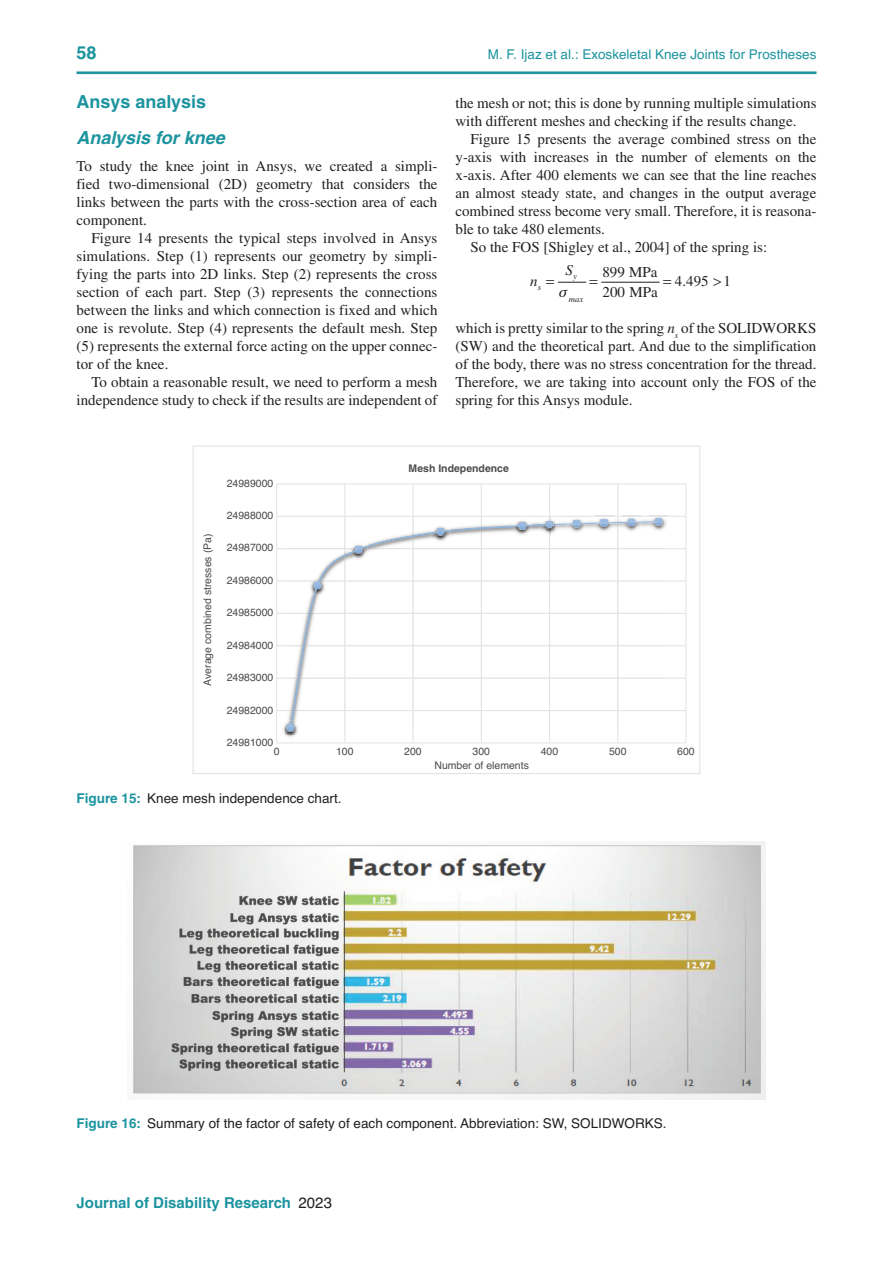
<style>
.page{position:relative;width:893px;height:1263px;background:#fff}
.page>*{position:absolute;margin:0;border:0;box-sizing:border-box;transform-origin:0 0}
.heading2{font:700 18px "Helvetica";color:#1c949f}
.heading3afterheading{font:italic 700 18px "Helvetica";color:#1c949f}
.BodyInd{font:15px/18px "Times";color:#231f20;text-align:justify}
.Body{font:15px/18px "Times";color:#231f20;text-align:justify}
.t1{font:700 15px "Helvetica";color:#1c949f}
.t2{font:italic 15px "Times";color:#231f20}
.Figure_Caption{font:13.5px "Helvetica";color:#231f20}
.t3{font:13.5px "Helvetica";color:#1c949f}
.t4{font:10.5px "Helvetica";color:#4a4b4c}
.t5{font:700 10.5px "Helvetica";color:#4a4b4c}
.t6{font:italic 8.7px "Times";color:#231f20}
.s1{font-style:italic}
.s2{font-weight:700;color:#1c949f}
.s3{font-weight:400;color:#231f20}
</style>
<div class="page">
<hr style="left:76px;top:71px;width:740px;height:3px;background:#1c949f">
<hr style="left:602px;top:282px;width:57px;height:1px;background:#231f20">
<svg style="left:193px;top:445px;width:507px;height:329px"></svg>
<hr style="left:277px;top:483px;width:409px;height:1px;background:#e3e4e6">
<hr style="left:277px;top:516px;width:409px;height:1px;background:#e3e4e6">
<hr style="left:277px;top:548px;width:409px;height:1px;background:#e3e4e6">
<hr style="left:277px;top:580px;width:409px;height:2px;background:#e3e4e6">
<hr style="left:277px;top:613px;width:409px;height:1px;background:#e3e4e6">
<hr style="left:277px;top:645px;width:409px;height:1px;background:#e3e4e6">
<hr style="left:277px;top:678px;width:409px;height:1px;background:#e3e4e6">
<hr style="left:277px;top:710px;width:409px;height:1px;background:#e3e4e6">
<hr style="left:277px;top:742px;width:409px;height:1px;background:#e3e4e6">
<hr style="left:685px;top:484px;width:1px;height:259px;background:#e3e4e6">
<hr style="left:617px;top:484px;width:1px;height:259px;background:#e3e4e6">
<hr style="left:549px;top:484px;width:1px;height:259px;background:#e3e4e6">
<hr style="left:481px;top:484px;width:1px;height:259px;background:#e3e4e6">
<hr style="left:413px;top:484px;width:1px;height:259px;background:#e3e4e6">
<hr style="left:344px;top:484px;width:1px;height:259px;background:#e3e4e6">
<hr style="left:276px;top:484px;width:1px;height:259px;background:#e3e4e6">
<img style="left:550px;top:728px;width:5px;height:7px">
<img style="left:285px;top:521px;width:59px;height:214px">
<img style="left:345px;top:728px;width:204px;height:7px">
<img style="left:281px;top:720px;width:18px;height:18px">
<img style="left:285px;top:720px;width:5px;height:4px">
<img style="left:622px;top:515px;width:18px;height:1px">
<img style="left:650px;top:514px;width:18px;height:18px">
<img style="left:659px;top:525px;width:5px;height:7px">
<svg style="left:290px;top:521px;width:369px;height:207px"></svg>
<svg style="left:285px;top:724px;width:14px;height:12px"></svg>
<svg style="left:308px;top:580px;width:19px;height:9px"></svg>
<svg style="left:349px;top:546px;width:18px;height:7px"></svg>
<svg style="left:436px;top:528px;width:8px;height:8px"></svg>
<svg style="left:513px;top:519px;width:18px;height:11px"></svg>
<svg style="left:540px;top:517px;width:19px;height:18px"></svg>
<svg style="left:568px;top:517px;width:18px;height:11px"></svg>
<svg style="left:595px;top:517px;width:18px;height:10px"></svg>
<svg style="left:622px;top:517px;width:18px;height:9px"></svg>
<svg style="left:650px;top:516px;width:18px;height:9px"></svg>
<img style="left:133px;top:841px;width:632px;height:259px">
<svg style="left:557px;top:281px;width:30px;height:2px"></svg>
<p class="heading2" style="left:76px;top:42px;width:22px">58</p>
<p class="t3" style="left:488px;top:46px;width:330px">M. F. Ijaz et al.: Exoskeletal Knee Joints for Prostheses</p>
<p class="heading2" style="left:76px;top:91px;width:131px">Ansys analysis</p>
<p class="heading3afterheading" style="left:76px;top:127px;width:150px">Analysis for knee</p>
<p class="Body" style="left:76px;top:157px;width:362px">To study the knee joint in Ansys, we created a simpli&shy;fied two-dimensional (2D) geometry that considers the links between the parts with the cross-section area of each component.</p>
<p class="BodyInd" style="left:76px;top:229px;width:362px;text-indent:15px">Figure 14 presents the typical steps involved in Ansys simulations. Step (1) represents our geometry by simpli&shy;fying the parts into 2D links. Step (2) represents the cross section of each part. Step (3) represents the connections between the links and which connection is fixed and which one is revolute. Step (4) represents the default mesh. Step (5) represents the external force acting on the upper connec&shy;tor of the knee.</p>
<p class="BodyInd" style="left:76px;top:373px;width:362px;text-align:right">To obtain a reasonable result, we need to perform a mesh independence study to check if the results are independent of</p>
<p class="BodyInd" style="left:455px;top:94px;width:362px">the mesh or not; this is done by running multiple simulations with different meshes and checking if the results change.</p>
<p class="BodyInd" style="left:455px;top:130px;width:362px;text-indent:15px">Figure 15 presents the average combined stress on the y-axis with increases in the number of elements on the x-axis. After 400 elements we can see that the line reaches an almost steady state, and changes in the output average combined stress become very small. Therefore, it is reasona&shy;ble to take 480 elements.</p>
<p class="BodyInd" style="left:470px;top:238px;width:298px">So the FOS [Shigley et al., 2004] of the spring is:</p>
<p class="BodyInd" style="left:602px;top:263px;width:57px">899 MPa</p>
<p class="BodyInd" style="left:675px;top:272px;width:57px">4.495 1</p>
<p class="BodyInd" style="left:603px;top:283px;width:57px">200 MPa</p>
<p class="t2" style="left:565px;top:261px;width:9px">S</p>
<p class="t6" style="left:573px;top:271px;width:5px">y</p>
<p class="t2" style="left:530px;top:273px;width:9px">n</p>
<p class="Body" style="left:455px;top:319px;width:362px">which is pretty similar to the spring <span class="s1">n</span><sub>s</sub> of the SOLIDWORKS (SW) and the theoretical part. And due to the simplification of the body, there was no stress concentration for the thread.<br>Therefore, we are taking into account only the FOS of the spring for this Ansys module.</p>
<p class="t6" style="left:538px;top:283px;width:5px">s</p>
<p class="t6" style="left:569px;top:294px;width:16px">max</p>
<p class="t5" style="left:409px;top:462px;width:102px">Mesh Independence</p>
<p class="t4" style="left:227px;top:476px;width:48px">24989000</p>
<p class="t4" style="left:227px;top:509px;width:48px">24988000</p>
<p class="t4" style="left:227px;top:541px;width:48px">24987000</p>
<p class="t4" style="left:227px;top:574px;width:48px">24986000</p>
<p class="t4" style="left:227px;top:606px;width:48px">24985000</p>
<p class="t4" style="left:201px;top:686px;width:154px;rotate:-90deg">Average combined stresses (Pa)</p>
<p class="t4" style="left:227px;top:639px;width:48px">24984000</p>
<p class="t4" style="left:227px;top:671px;width:48px">24983000</p>
<p class="t4" style="left:227px;top:703px;width:48px">24982000</p>
<p class="t4" style="left:227px;top:736px;width:48px">24981000</p>
<p class="t4" style="left:274px;top:744px;width:7px">0</p>
<p class="t4" style="left:336px;top:744px;width:19px">100</p>
<p class="t4" style="left:404px;top:744px;width:19px">200</p>
<p class="t4" style="left:473px;top:744px;width:19px">300</p>
<p class="t4" style="left:541px;top:744px;width:19px">400</p>
<p class="t4" style="left:609px;top:744px;width:19px">500</p>
<p class="t4" style="left:677px;top:744px;width:19px">600</p>
<p class="t4" style="left:434px;top:759px;width:96px">Number of elements</p>
<p class="Figure_Caption" style="left:76px;top:789px;width:267px"><span class="s2">Figure 15:</span> Knee mesh independence chart.</p>
<p class="Figure_Caption" style="left:76px;top:1115px;width:591px"><span class="s2">Figure 16:</span> Summary of the factor of safety of each component. Abbreviation: SW, SOLIDWORKS.</p>
<p class="t1" style="left:76px;top:1194px;width:257px">Journal of Disability Research <span class="s3">2023</span></p>
</div>
